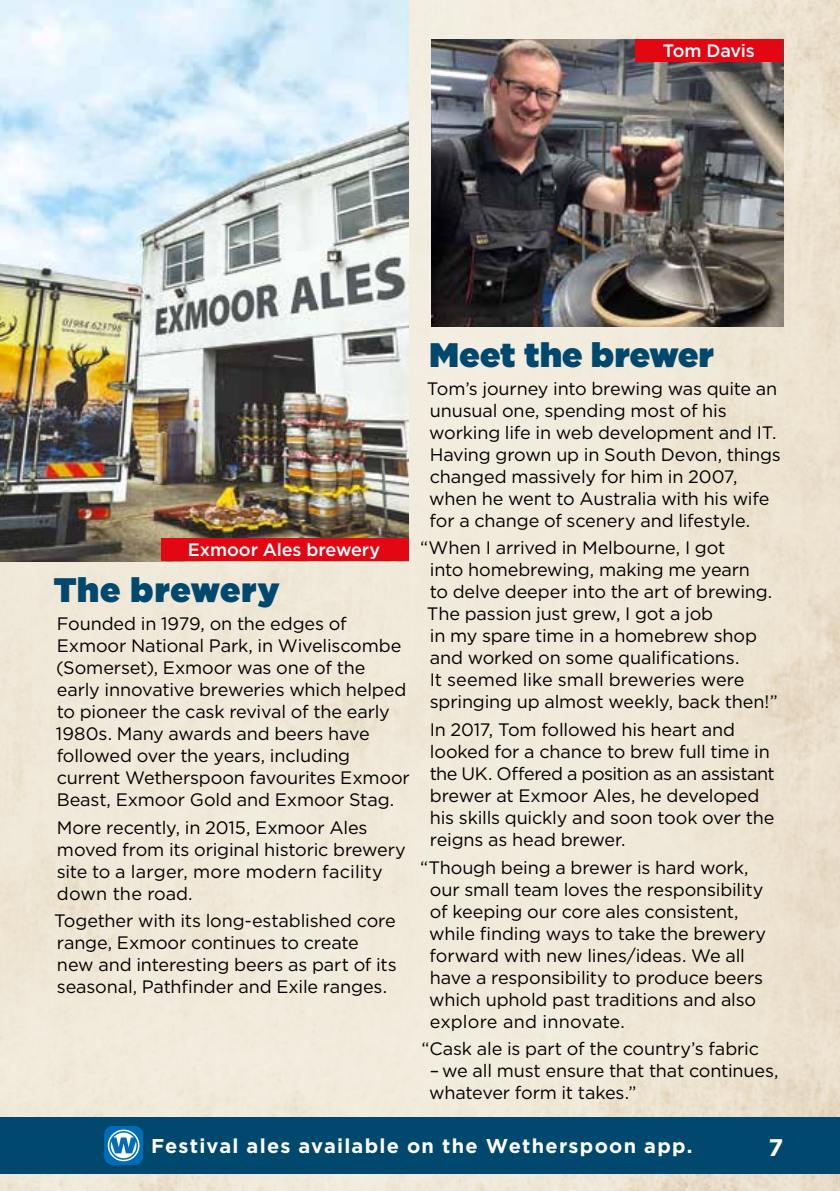
<style>
.page{position:relative;width:840px;height:1191px;background:#fff}
.page>*{position:absolute;margin:0;border:0;box-sizing:border-box;transform-origin:0 0}
.t1{font:900 34px "Gotham HTF";letter-spacing:.01em;color:#00486d}
.t2{font:700 24px "Gotham";color:#fff}
.t3{font:700 20px "Gotham";letter-spacing:.06em;color:#fff}
.t4{font:18px/22px "Gotham";letter-spacing:-.01em;color:#000}
.t5{font:500 18px "Gotham";letter-spacing:-.01em;color:#fff}
</style>
<div class="page">
<img style="left:0;top:0;width:839px;height:1191px">
<div style="left:0;top:1117px;width:839px;height:57px;background:#00486d"></div>
<div style="left:104px;top:1125px;width:39px;height:40px;background:#006db6;border-radius:9px"></div>
<svg style="left:108px;top:1129px;width:31px;height:32px"></svg>
<img style="left:0;top:0;width:408px;height:561px">
<img style="left:431px;top:39px;width:351px;height:287px">
<div style="left:635px;top:39px;width:147px;height:23px;background:#e30613"></div>
<div style="left:161px;top:538px;width:247px;height:23px;background:#e30613"></div>
<p class="t5" style="left:662px;top:39px;width:93px">Tom Davis</p>
<p class="t5" style="left:188px;top:538px;width:194px">Exmoor Ales brewery</p>
<h1 class="t1" style="left:54px;top:570px;width:227px">The brewery</h1>
<p class="t4" style="left:56px;top:612px;width:355px">Founded in 1979, on the edges of Exmoor National Park, in Wiveliscombe (Somerset), Exmoor was one of the early innovative breweries which helped to pioneer the cask revival of the early 1980s. Many awards and beers have followed over the years, including current Wetherspoon favourites Exmoor Beast, Exmoor Gold and Exmoor Stag.</p>
<p class="t4" style="left:57px;top:816px;width:350px">More recently, in 2015, Exmoor Ales moved from its original historic brewery site to a larger, more modern facility down the road.</p>
<p class="t4" style="left:54px;top:909px;width:344px">Together with its long-established core range, Exmoor continues to create new and interesting beers as part of its seasonal, Pathfinder and Exile ranges.</p>
<h1 class="t1" style="left:429px;top:335px;width:285px">Meet the brewer</h1>
<p class="t4" style="left:426px;top:377px;width:355px">Tom’s journey into brewing was quite an unusual one, spending most of his working life in web development and IT.<br>Having grown up in South Devon, things changed massively for him in 2007, when he went to Australia with his wife for a change of scenery and lifestyle.</p>
<p class="t4" style="left:426px;top:536px;width:352px;text-indent:-7px">“When I arrived in Melbourne, I got<br>into homebrewing, making me yearn<br>to delve deeper into the art of brewing.<br>The passion just grew, I got a job<br>in my spare time in a homebrew shop and worked on some qualifications.<br>It seemed like small breweries were springing up almost weekly, back then!”</p>
<p class="t4" style="left:429px;top:718px;width:346px">In 2017, Tom followed his heart and looked for a chance to brew full time in the UK. Offered a position as an assistant brewer at Exmoor Ales, he developed his skills quickly and soon took over the reigns as head brewer.</p>
<p class="t4" style="left:429px;top:856px;width:338px;text-indent:-9px">“Though being a brewer is hard work, our small team loves the responsibility of keeping our core ales consistent, while finding ways to take the brewery forward with new lines/ideas. We all have a responsibility to produce beers which uphold past traditions and also explore and innovate.</p>
<p class="t4" style="left:421px;top:1037px;width:339px">“Cask ale is part of the country’s fabric</p>
<p class="t4" style="left:429px;top:1059px;width:351px">– we all must ensure that that continues, whatever form it takes.”</p>
<p class="t3" style="left:151px;top:1132px;width:542px">Festival ales available on the Wetherspoon app.</p>
<h2 class="t2" style="left:768px;top:1131px;width:16px">7</h2>
</div>
